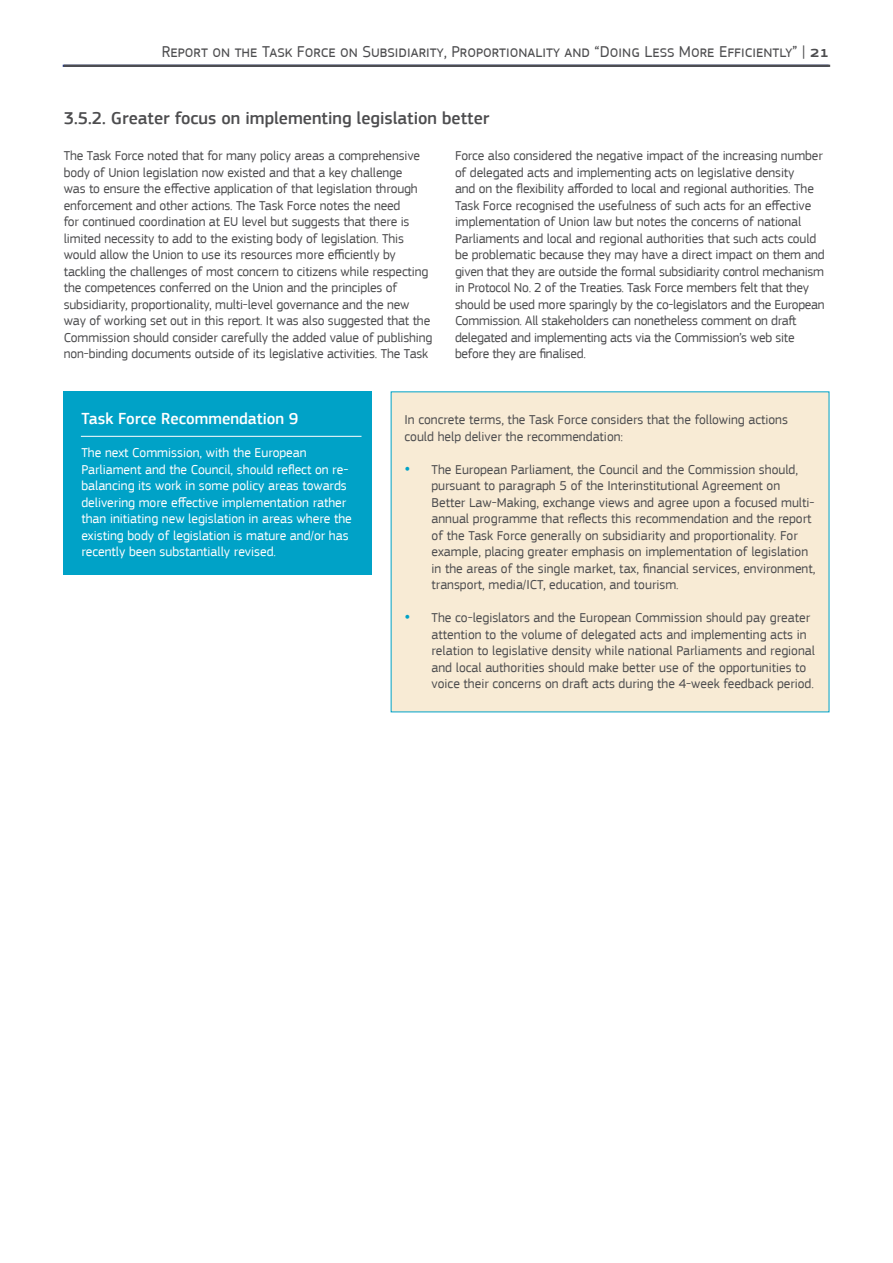
<style>
.page{position:relative;width:893px;height:1263px;background:#fff}
.page>*{position:absolute;margin:0;border:0;box-sizing:border-box;transform-origin:0 0}
.t1{font:500 18px "EC Square Sans Pro";color:#4d4d4f}
.t2{font:16.5px "EC Square Sans Pro";color:#4d4d4f}
.t3{font:500 16.5px "EC Square Sans Pro";color:#fff}
.t4{font:13.5px/16.5px "EC Square Sans Pro";letter-spacing:-.01em;color:#4d4d4f}
.t5{font:13.5px/16.5px "EC Square Sans Pro";color:#fff}
.s1{font-weight:500}
.s2{font-size:21px;color:#00a2c7}
</style>
<div class="page">
<hr style="left:63px;top:65px;width:766px;height:2px;background:#253d8a">
<hr style="left:64px;top:65px;width:766px;height:2px;background:#4d4d4f">
<div style="left:64px;top:391px;width:308px;height:184px;background:#00a2c7"></div>
<div style="left:391px;top:391px;width:438px;height:321px;background:#f8ebd5"></div>
<hr style="left:81px;top:436px;width:280px;height:1px;background:#fff">
<p class="t2" style="left:162px;top:42px;width:669px">Report on the Task Force on Subsidiarity, Proportionality and “Doing Less More Efficiently” | <span class="s1">21</span></p>
<h1 class="t1" style="left:64px;top:108px;width:427px">3.5.2. Greater focus on implementing legislation better</h1>
<p class="t4" style="left:455px;top:147px;width:371px">Force also considered the negative impact of the increasing number of delegated acts and implementing acts on legislative density<br>and on the flexibility afforded to local and regional authorities. The Task Force recognised the usefulness of such acts for an effective implementation of Union law but notes the concerns of national Parliaments and local and regional authorities that such acts could be problematic because they may have a direct impact on them and given that they are outside the formal subsidiarity control mechanism in Protocol No. 2 of the Treaties. Task Force members felt that they should be used more sparingly by the co-legislators and the European Commission. All stakeholders can nonetheless comment on draft delegated and implementing acts via the Commission’s web site before they are finalised.</p>
<p class="t4" style="left:64px;top:147px;width:370px">The Task Force noted that for many policy areas a comprehensive body of Union legislation now existed and that a key challenge<br>was to ensure the effective application of that legislation through enforcement and other actions. The Task Force notes the need<br>for continued coordination at EU level but suggests that there is limited necessity to add to the existing body of legislation. This would allow the Union to use its resources more efficiently by tackling the challenges of most concern to citizens while respecting the competences conferred on the Union and the principles of subsidiarity, proportionality, multi-level governance and the new way of working set out in this report. It was also suggested that the Commission should consider carefully the added value of publishing non-binding documents outside of its legislative activities. The Task</p>
<p class="t3" style="left:81px;top:409px;width:218px">Task Force Recommendation 9</p>
<p class="t5" style="left:81px;top:444px;width:272px">The next Commission, with the European Parliament and the Council, should reflect on re&shy;balancing its work in some policy areas towards delivering more effective implementation rather than initiating new legislation in areas where the existing body of legislation is mature and/or has recently been substantially revised.</p>
<p class="t4" style="left:405px;top:411px;width:385px">In concrete terms, the Task Force considers that the following actions could help deliver the recommendation:</p>
<p class="t4" style="left:432px;top:461px;width:385px;text-indent:-27px"><span class="s2">•</span> The European Parliament, the Council and the Commission should, pursuant to paragraph 5 of the Interinstitutional Agreement on Better Law-Making, exchange views and agree upon a focused multi&shy;annual programme that reflects this recommendation and the report of the Task Force generally on subsidiarity and proportionality. For example, placing greater emphasis on implementation of legislation in the areas of the single market, tax, financial services, environment, transport, media/ICT, education, and tourism.</p>
<p class="t4" style="left:432px;top:609px;width:385px;text-indent:-27px"><span class="s2">•</span> The co-legislators and the European Commission should pay greater attention to the volume of delegated acts and implementing acts in relation to legislative density while national Parliaments and regional and local authorities should make better use of the opportunities to voice their concerns on draft acts during the 4-week feedback period.</p>
</div>
